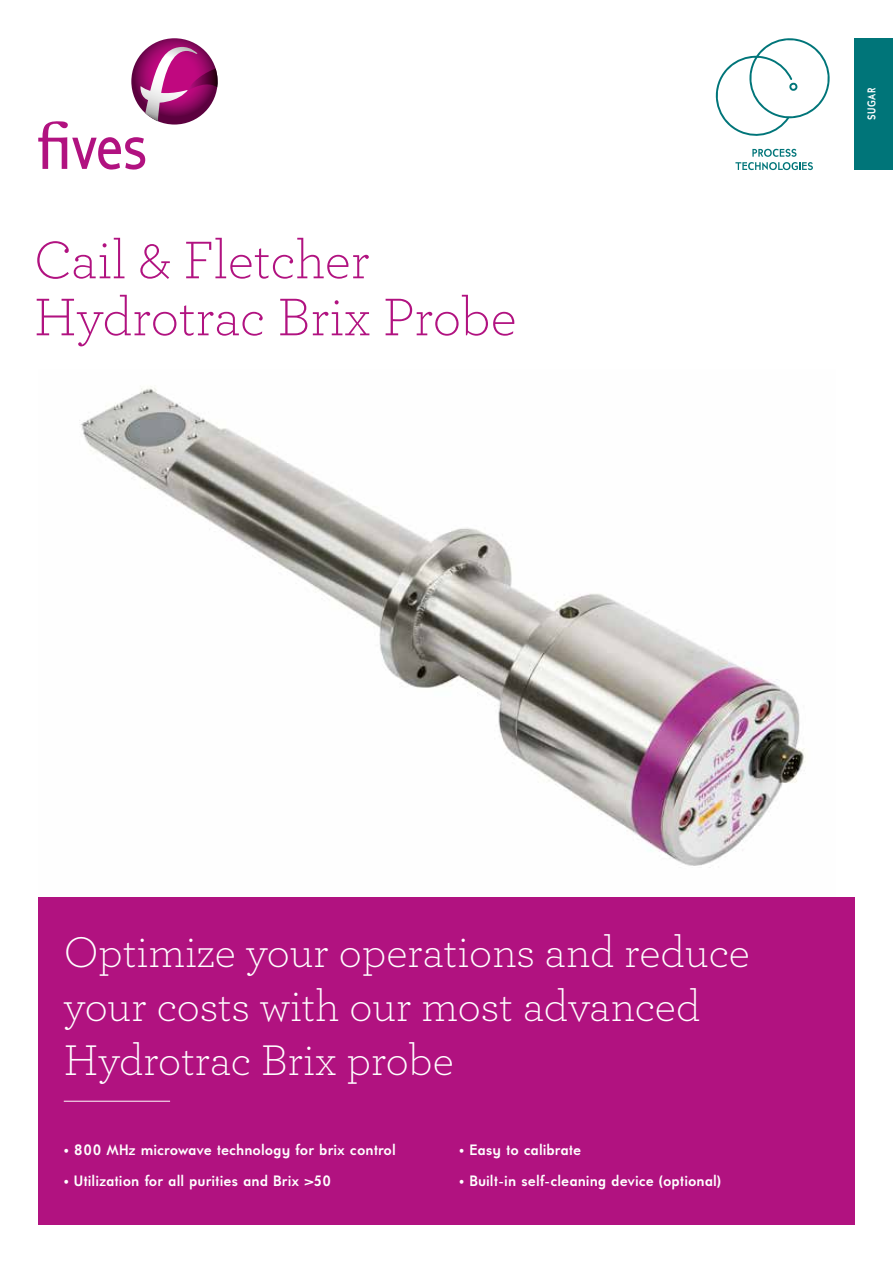
<style>
.page{position:relative;width:893px;height:1263px;background:#fff}
.page>*{position:absolute;margin:0;border:0;box-sizing:border-box;transform-origin:0 0}
.t1{font:300 55.5px/57px "Archer";color:#b11280}
.t2{font:300 45px/54px "Archer";color:#fff}
.t3{font:700 15px "Universalis ADF Std";color:#fff}
.t4{font:700 11.25px "Universalis ADF Std";letter-spacing:.06em;color:#fff;scale:.9 1}
</style>
<div class="page">
<img style="left:79px;top:386px;width:727px;height:482px">
<div style="left:855px;top:38px;width:38px;height:132px;background:#007579"></div>
<svg style="left:735px;top:149px;width:78px;height:21px"></svg>
<svg style="left:715px;top:38px;width:115px;height:98px"></svg>
<svg style="left:131px;top:38px;width:87px;height:87px"></svg>
<svg style="left:38px;top:47px;width:180px;height:123px"></svg>
<div style="left:38px;top:897px;width:817px;height:328px;background:#b11280"></div>
<hr style="left:64px;top:1101px;width:106px;height:1px;background:#fff">
<h1 class="t1" style="left:34px;top:229px;width:484px">Cail &amp; Fletcher<br>Hydrotrac Brix Probe</h1>
<p class="t4" style="left:865px;top:120px;width:38px;rotate:-90deg">SUGAR</p>
<h2 class="t2" style="left:64px;top:923px;width:688px">Optimize your operations and reduce your costs with our most advanced<br>Hydrotrac Brix probe</h2>
<p class="t3" style="left:64px;top:1141px;width:334px">• 800 MHz microwave technology for brix control</p>
<p class="t3" style="left:64px;top:1171px;width:269px">• Utilization for all purities and Brix &gt;50</p>
<p class="t3" style="left:459px;top:1141px;width:123px">• Easy to calibrate</p>
<p class="t3" style="left:459px;top:1171px;width:263px">• Built-in self-cleaning device (optional)</p>
</div>
